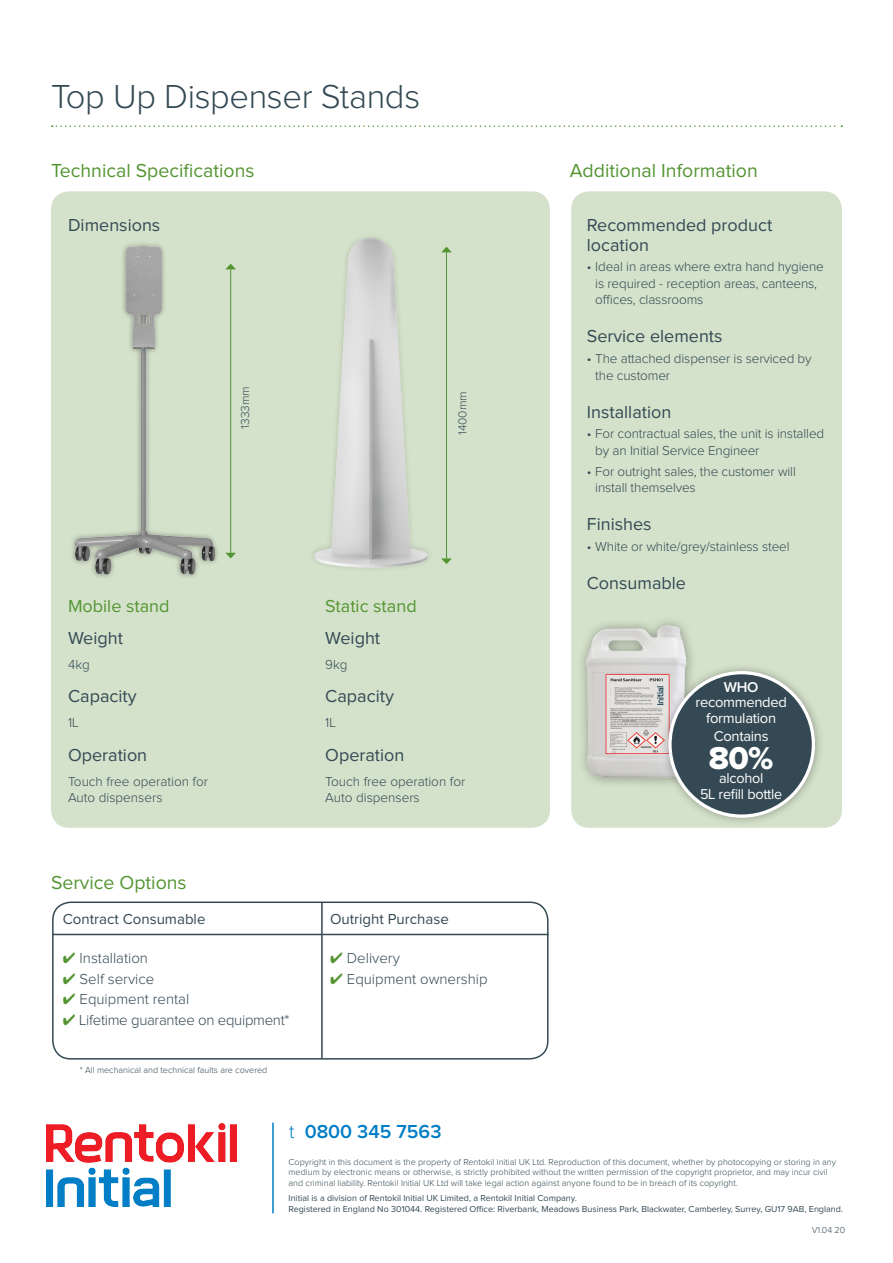
<style>
.page{position:relative;width:893px;height:1263px;background:#fff}
.page>*{position:absolute;margin:0;border:0;box-sizing:border-box;transform-origin:0 0}
.Selling_Headline{font:300 34.5px "Proxima Nova";letter-spacing:-.01em;color:#344954}
.t1{font:32.85px "Proxima Nova Extrabld";color:#fff}
.Selling_Headline-2{font:19.5px "Proxima Nova";color:#549532}
.t2{font:600 19.5px "Proxima Nova";color:#007ec5}
.Subhead_Level_1{font:18px/19.5px "Proxima Nova";color:#344954}
.Subhead_Level_1-2{font:18px "Proxima Nova";color:#549532}
.Text{font:300 15px "Proxima Nova";color:#344954}
.Subhead_Level_1-3{font:15px "Proxima Nova";color:#344954}
.Text-2{font:300 15px "Proxima Nova";letter-spacing:-.02em;color:#344954}
.t3{font:14.7px/15.6px "Proxima Nova";letter-spacing:-.02em;color:#fff;text-align:center}
.t4{font:300 13.5px/16.5px "Proxima Nova";letter-spacing:-.01em;color:#344954}
.Text-3{font:300 12px "Proxima Nova";color:#344954}
.t5{font:300 9px/10.8px "Proxima Nova";color:#344954}
.t6{font:9px/10.8px "Proxima Nova";color:#344954}
.s1{color:#549532}
.s2{font-weight:600}
.s3{font-weight:300}
</style>
<div class="page">
<div style="left:51px;top:191px;width:499px;height:637px;background:#d4e2cb;border-radius:18px"></div>
<svg style="left:52px;top:125px;width:790px;height:2px"></svg>
<div style="left:571px;top:191px;width:271px;height:637px;background:#d4e2cb;border-radius:18px"></div>
<hr style="left:272px;top:1123px;width:2px;height:90px;background:#007ec5">
<hr style="left:230px;top:268px;width:1px;height:286px;background:#549532">
<svg style="left:226px;top:264px;width:10px;height:5px"></svg>
<svg style="left:225px;top:553px;width:11px;height:5px"></svg>
<div style="left:52px;top:901px;width:497px;height:158px;border:2px solid #344954;border-radius:18px"></div>
<hr style="left:52px;top:934px;width:497px;height:1px;background:#344954">
<hr style="left:446px;top:251px;width:1px;height:308px;background:#549532">
<svg style="left:441px;top:247px;width:11px;height:5px"></svg>
<svg style="left:441px;top:558px;width:11px;height:6px"></svg>
<img style="left:582px;top:621px;width:110px;height:163px">
<div style="left:660px;top:662px;width:164px;height:165px;background:#231f20;opacity:.35"></div>
<div style="left:670px;top:673px;width:143px;height:143px;background:#344954;border-radius:50%"></div>
<div style="left:668px;top:671px;width:147px;height:147px;border:3px solid #fff;border-radius:50%"></div>
<hr style="left:321px;top:902px;width:2px;height:157px;background:#344954">
<img style="left:313px;top:237px;width:116px;height:332px">
<img style="left:72px;top:243px;width:143px;height:334px">
<img style="left:46px;top:1123px;width:190px;height:84px">
<p class="Selling_Headline" style="left:51px;top:81px;width:371px">Top Up Dispenser Stands</p>
<p class="Selling_Headline-2" style="left:51px;top:162px;width:205px">Technical Specifications</p>
<p class="Selling_Headline-2" style="left:570px;top:162px;width:190px">Additional Information</p>
<p class="Subhead_Level_1" style="left:68px;top:216px;width:94px">Dimensions</p>
<p class="Text-3" style="left:240px;top:429px;width:44px;rotate:-90deg">1333mm</p>
<p class="Text-3" style="left:457px;top:435px;width:45px;rotate:-90deg">1400mm</p>
<p class="Subhead_Level_1-2" style="left:68px;top:598px;width:103px">Mobile stand</p>
<p class="Subhead_Level_1" style="left:68px;top:629px;width:56px">Weight</p>
<p class="t4" style="left:68px;top:656px;width:23px">4kg</p>
<p class="Subhead_Level_1" style="left:68px;top:687px;width:70px">Capacity</p>
<p class="t4" style="left:68px;top:715px;width:12px">1L</p>
<p class="Subhead_Level_1" style="left:68px;top:746px;width:81px">Operation</p>
<p class="t4" style="left:68px;top:773px;width:142px">Touch free operation for<br>Auto dispensers</p>
<p class="Selling_Headline-2" style="left:51px;top:874px;width:137px">Service Options</p>
<p class="Subhead_Level_1-3" style="left:63px;top:912px;width:144px">Contract Consumable</p>
<p class="Text" style="left:63px;top:951px;width:87px"><span class="s1">✔</span> Installation</p>
<p class="Text" style="left:63px;top:972px;width:93px"><span class="s1">✔</span> Self service</p>
<p class="Text" style="left:63px;top:992px;width:128px"><span class="s1">✔</span> Equipment rental</p>
<p class="Text-2" style="left:63px;top:1013px;width:228px"><span class="s1">✔</span> Lifetime guarantee on equipment*</p>
<p class="t5" style="left:80px;top:1065px;width:189px">* All mechanical and technical faults are covered</p>
<p class="Subhead_Level_1-2" style="left:325px;top:598px;width:93px">Static stand</p>
<p class="Subhead_Level_1" style="left:325px;top:629px;width:56px">Weight</p>
<p class="t4" style="left:325px;top:656px;width:24px">9kg</p>
<p class="Subhead_Level_1" style="left:325px;top:687px;width:70px">Capacity</p>
<p class="t4" style="left:325px;top:715px;width:12px">1L</p>
<p class="Subhead_Level_1" style="left:325px;top:746px;width:81px">Operation</p>
<p class="t4" style="left:325px;top:773px;width:142px">Touch free operation for<br>Auto dispensers</p>
<p class="Subhead_Level_1-3" style="left:330px;top:912px;width:120px">Outright Purchase</p>
<p class="Text" style="left:330px;top:951px;width:71px"><span class="s1">✔</span> Delivery</p>
<p class="Text" style="left:330px;top:972px;width:159px"><span class="s1">✔</span> Equipment ownership</p>
<p class="Subhead_Level_1" style="left:587px;top:216px;width:187px">Recommended product location</p>
<p class="t4" style="left:595px;top:259px;width:230px;text-indent:-9px">• Ideal in areas where extra hand hygiene is required - reception areas, canteens, offices, classrooms</p>
<p class="Subhead_Level_1" style="left:587px;top:327px;width:137px">Service elements</p>
<p class="t4" style="left:595px;top:351px;width:218px;text-indent:-9px">• The attached dispenser is serviced by the customer</p>
<p class="Subhead_Level_1" style="left:587px;top:403px;width:86px">Installation</p>
<p class="t4" style="left:595px;top:426px;width:230px;text-indent:-9px">• For contractual sales, the unit is installed by an Initial Service Engineer</p>
<p class="t4" style="left:595px;top:463px;width:202px;text-indent:-9px">• For outright sales, the customer will install themselves</p>
<p class="Subhead_Level_1" style="left:587px;top:515px;width:66px">Finishes</p>
<p class="t4" style="left:587px;top:539px;width:204px">• White or white/grey/stainless steel</p>
<p class="Subhead_Level_1" style="left:587px;top:574px;width:101px">Consumable</p>
<p class="t3" style="left:695px;top:679px;width:93px"><span class="s2">WHO </span>recommended formulation</p>
<p class="t3" style="left:714px;top:728px;width:56px">Contains</p>
<p class="t1" style="left:709px;top:743px;width:66px">80%</p>
<p class="t3" style="left:719px;top:771px;width:46px">alcohol</p>
<p class="t3" style="left:700px;top:787px;width:84px">5L refill bottle</p>
<p class="t2" style="left:289px;top:1117px;width:154px"><span class="s3">t</span> 0800 345 7563</p>
<p class="t5" style="left:289px;top:1156px;width:549px">Copyright in this document is the property of Rentokil Initial UK Ltd. Reproduction of this document, whether by photocopying or storing in any medium by electronic means or otherwise, is strictly prohibited without the written permission of the copyright proprietor, and may incur civil and criminal liability. Rentokil Initial UK Ltd will take legal action against anyone found to be in breach of its copyright.</p>
<p class="t6" style="left:289px;top:1193px;width:556px">Initial is a division of Rentokil Initial UK Limited, a Rentokil Initial Company.<br>Registered in England No 301044. Registered Office: Riverbank, Meadows Business Park, Blackwater, Camberley, Surrey, GU17 9AB, England.</p>
<p class="t5" style="left:812px;top:1225px;width:35px">V1.04 20</p>
</div>
